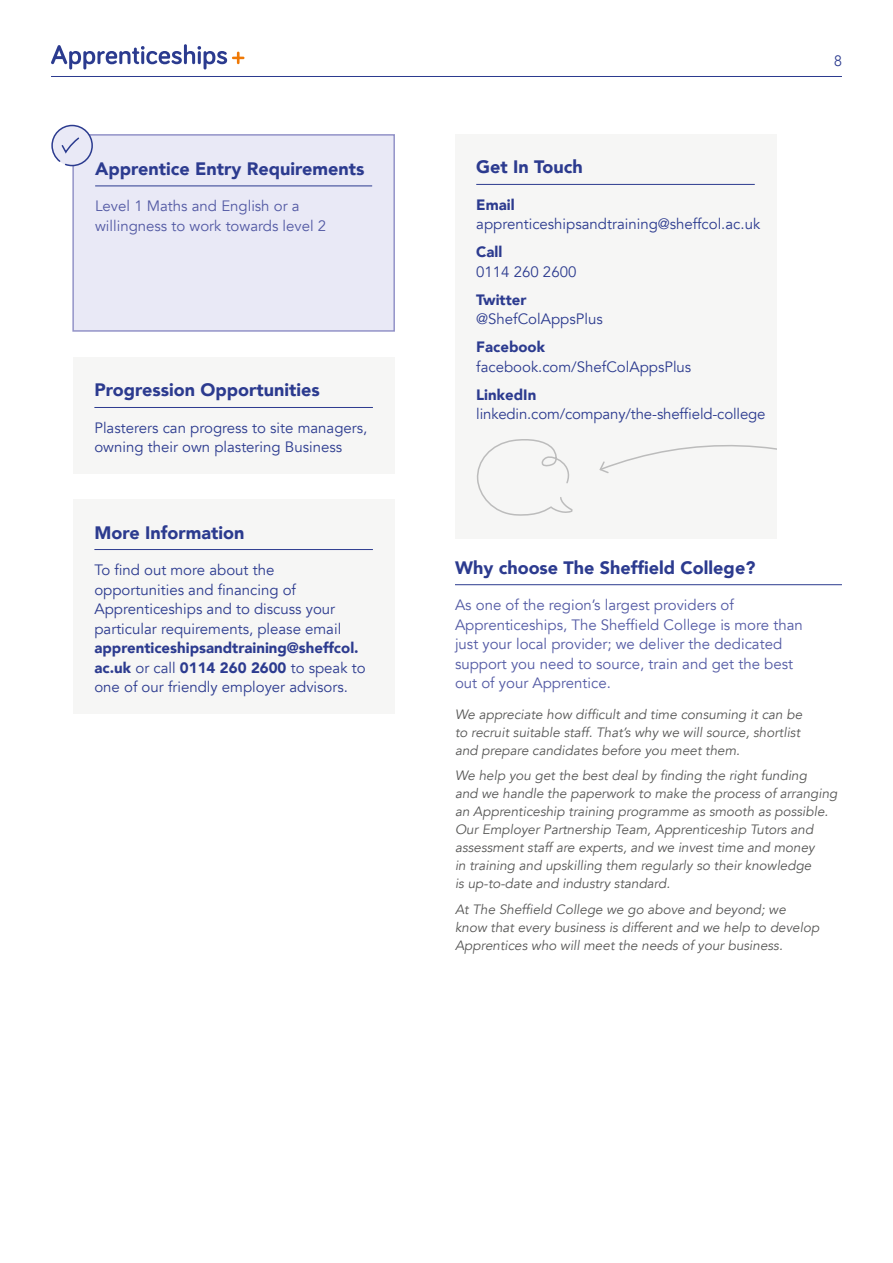
<style>
.page{position:relative;width:893px;height:1263px;background:#fff}
.page>*{position:absolute;margin:0;border:0;box-sizing:border-box;transform-origin:0 0}
.t1{font:900 18px "Avenir";color:#2c3b8f}
.t2{font:15px/19.5px "Avenir";color:#2c3b8f}
.t3{font:15px/19.5px "Avenir";color:#535aa4}
.t4{font:900 15px/19.5px "Avenir";color:#2c3b8f}
.t5{font:300 15px "Avenir";color:#2c3b8f}
.t6{font:italic 13.5px/18px "Avenir";color:#575756}
.s1{font-weight:400}
</style>
<div class="page">
<hr style="left:51px;top:76px;width:791px;height:1px;background:#2c3b8f">
<div style="left:73px;top:135px;width:321px;height:196px;background:#e9e9f6"></div>
<hr style="left:95px;top:186px;width:277px;height:1px;background:#2c3b8f">
<div style="left:72px;top:134px;width:323px;height:198px;border:2px solid #9393c8"></div>
<div style="left:73px;top:357px;width:321px;height:117px;background:#f6f6f5"></div>
<hr style="left:94px;top:407px;width:279px;height:1px;background:#2c3b8f">
<svg style="left:51px;top:124px;width:43px;height:43px"></svg>
<div style="left:455px;top:134px;width:321px;height:405px;background:#f6f6f5"></div>
<hr style="left:476px;top:184px;width:279px;height:1px;background:#2c3b8f">
<svg style="left:599px;top:445px;width:177px;height:28px"></svg>
<svg style="left:477px;top:439px;width:96px;height:77px"></svg>
<svg style="left:51px;top:44px;width:193px;height:26px"></svg>
<div style="left:73px;top:499px;width:321px;height:214px;background:#f6f6f5"></div>
<hr style="left:94px;top:549px;width:279px;height:1px;background:#2c3b8f">
<hr style="left:455px;top:584px;width:387px;height:1px;background:#2c3b8f">
<h1 class="t1" style="left:95px;top:153px;width:271px">Apprentice Entry Requirements</h1>
<p class="t3" style="left:95px;top:197px;width:233px">Level 1 Maths and English or a willingness to work towards level 2</p>
<h1 class="t1" style="left:94px;top:375px;width:227px">Progression Opportunities</h1>
<p class="t2" style="left:94px;top:418px;width:275px">Plasterers can progress to site managers, owning their own plastering Business</p>
<h1 class="t1" style="left:94px;top:517px;width:152px">More Information</h1>
<p class="t2" style="left:94px;top:560px;width:248px">To find out more about the opportunities and financing of Apprenticeships and to discuss your particular requirements, please email</p>
<p class="t4" style="left:94px;top:638px;width:273px">apprenticeshipsandtraining@sheffcol. ac.uk <span class="s1">or call</span> 0114 260 2600 <span class="s1">to speak to one of our friendly employer advisors.</span></p>
<h1 class="t1" style="left:476px;top:152px;width:108px">Get In Touch</h1>
<p class="t4" style="left:476px;top:195px;width:40px">Email</p>
<p class="t2" style="left:476px;top:215px;width:285px">apprenticeshipsandtraining@sheffcol.ac.uk</p>
<p class="t4" style="left:476px;top:242px;width:28px">Call</p>
<p class="t2" style="left:476px;top:262px;width:102px">0114 260 2600</p>
<p class="t4" style="left:476px;top:290px;width:52px">Twitter</p>
<p class="t2" style="left:476px;top:310px;width:128px">@ShefColAppsPlus</p>
<p class="t4" style="left:476px;top:337px;width:70px">Facebook</p>
<p class="t2" style="left:476px;top:357px;width:217px">facebook.com/ShefColAppsPlus</p>
<p class="t4" style="left:476px;top:385px;width:62px">LinkedIn</p>
<p class="t2" style="left:476px;top:405px;width:291px">linkedin.com/company/the-sheffield-college</p>
<p class="t5" style="left:834px;top:52px;width:9px">8</p>
<h1 class="t1" style="left:455px;top:552px;width:302px">Why choose The Sheffield College?</h1>
<p class="t3" style="left:455px;top:596px;width:349px">As one of the region’s largest providers of Apprenticeships, The Sheffield College is more than just your local provider; we deliver the dedicated support you need to source, train and get the best out of your Apprentice.</p>
<p class="t6" style="left:455px;top:705px;width:349px">We appreciate how difficult and time consuming it can be to recruit suitable staff. That’s why we will source, shortlist and prepare candidates before you meet them.</p>
<p class="t6" style="left:455px;top:767px;width:384px">We help you get the best deal by finding the right funding<br>and we handle the paperwork to make the process of arranging an Apprenticeship training programme as smooth as possible.<br>Our Employer Partnership Team, Apprenticeship Tutors and assessment staff are experts, and we invest time and money<br>in training and upskilling them regularly so their knowledge<br>is up-to-date and industry standard.</p>
<p class="t6" style="left:455px;top:900px;width:366px">At The Sheffield College we go above and beyond; we know that every business is different and we help to develop<br>Apprentices who will meet the needs of your business.</p>
</div>
